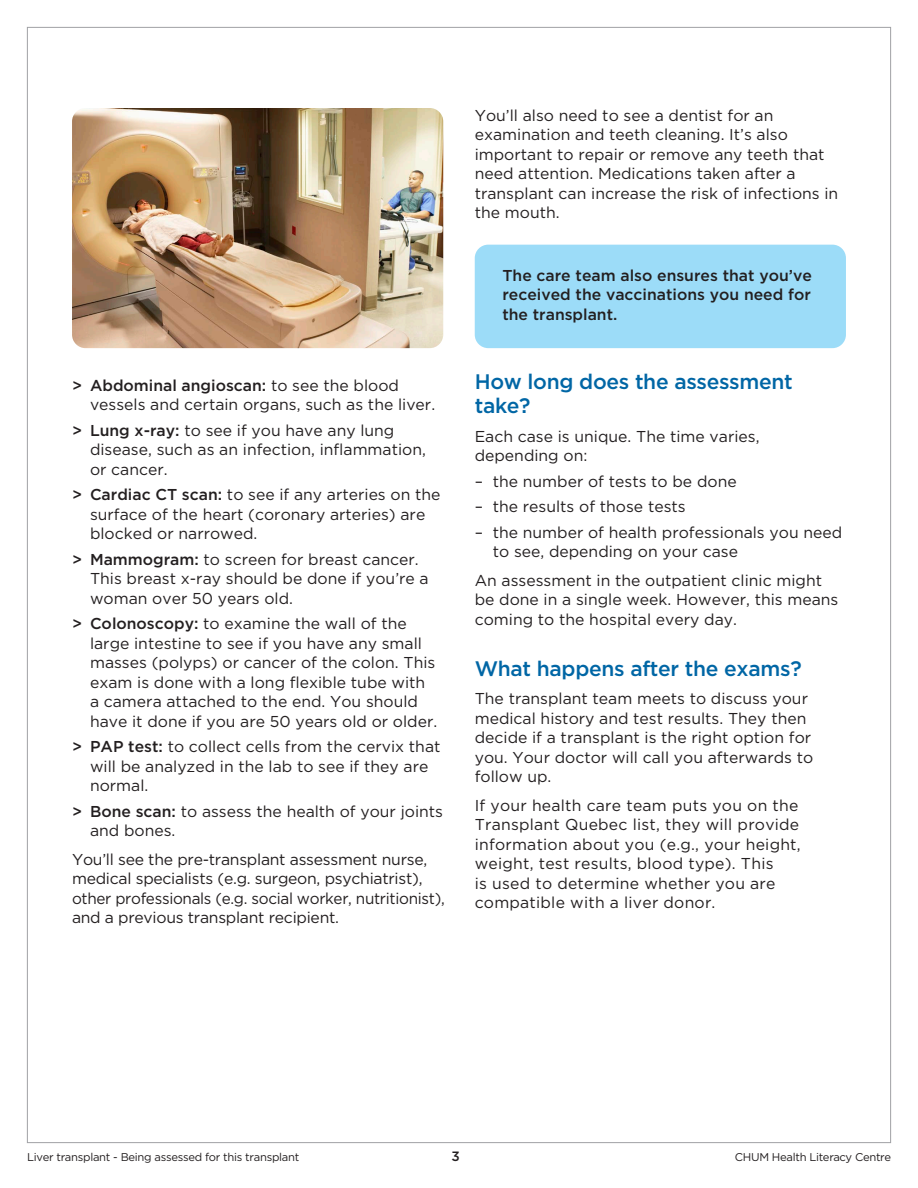
<style>
.page{position:relative;width:918px;height:1188px;background:#fff}
.page>*{position:absolute;margin:0;border:0;box-sizing:border-box;transform-origin:0 0}
.t1{font:500 21px/24px "Gotham";letter-spacing:-.015em;color:#0066a5}
.t2{font:15.75px/19.5px "Gotham";color:#231f20}
.t3{font:500 15.75px/19.5px "Gotham";color:#231f20;text-align:justify}
.t4{font:500 13.5px "Gotham";color:#231f20}
.t5{font:11.25px "Gotham";letter-spacing:-.025em;color:#231f20}
.s1{font-weight:500}
</style>
<div class="page">
<div style="left:475px;top:245px;width:371px;height:103px;background:#9cdcf8;border-radius:14px"></div>
<img style="left:72px;top:108px;width:371px;height:240px">
<p class="t2" style="left:475px;top:105px;width:365px">You’ll also need to see a dentist for an examination and teeth cleaning. It’s also important to repair or remove any teeth that need attention. Medications taken after a transplant can increase the risk of infections in the mouth.</p>
<p class="t2" style="left:90px;top:375px;width:347px;text-indent:-18px"><span class="s1">&gt; Abdominal angioscan:</span> to see the blood vessels and certain organs, such as the liver.</p>
<p class="t2" style="left:90px;top:420px;width:337px;text-indent:-18px"><span class="s1">&gt; Lung x-ray:</span> to see if you have any lung disease, such as an infection, inflammation, or cancer.</p>
<p class="t2" style="left:90px;top:485px;width:352px;text-indent:-18px"><span class="s1">&gt; Cardiac CT scan:</span> to see if any arteries on the surface of the heart (coronary arteries) are blocked or narrowed.</p>
<p class="t2" style="left:90px;top:549px;width:340px;text-indent:-18px"><span class="s1">&gt; Mammogram:</span> to screen for breast cancer.<br>This breast x-ray should be done if you’re a woman over 50 years old.</p>
<p class="t2" style="left:90px;top:614px;width:349px;text-indent:-18px"><span class="s1">&gt; Colonoscopy:</span> to examine the wall of the large intestine to see if you have any small masses (polyps) or cancer of the colon. This exam is done with a long flexible tube with a camera attached to the end. You should have it done if you are 50 years old or older.</p>
<p class="t2" style="left:90px;top:737px;width:352px;text-indent:-18px"><span class="s1">&gt; PAP test:</span> to collect cells from the cervix that will be analyzed in the lab to see if they are normal.</p>
<p class="t2" style="left:90px;top:801px;width:355px;text-indent:-18px"><span class="s1">&gt; Bone scan:</span> to assess the health of your joints and bones.</p>
<p class="t2" style="left:72px;top:849px;width:374px">You’ll see the pre-transplant assessment nurse, medical specialists (e.g. surgeon, psychiatrist), other professionals (e.g. social worker, nutritionist), and a previous transplant recipient.</p>
<p class="t3" style="left:502px;top:265px;width:311px">The care team also ensures that you’ve received the vaccinations you need for the transplant.</p>
<h1 class="t1" style="left:475px;top:369px;width:320px">How long does the assessment take?</h1>
<p class="t2" style="left:475px;top:426px;width:286px">Each case is unique. The time varies, depending on:</p>
<p class="t2" style="left:475px;top:471px;width:263px">– the number of tests to be done</p>
<p class="t2" style="left:475px;top:496px;width:212px">– the results of those tests</p>
<p class="t2" style="left:493px;top:522px;width:351px;text-indent:-18px">– the number of health professionals you need to see, depending on your case</p>
<p class="t2" style="left:475px;top:570px;width:365px">An assessment in the outpatient clinic might be done in a single week. However, this means coming to the hospital every day.</p>
<h1 class="t1" style="left:475px;top:656px;width:328px">What happens after the exams?</h1>
<p class="t2" style="left:475px;top:688px;width:340px">The transplant team meets to discuss your medical history and test results. They then decide if a transplant is the right option for you. Your doctor will call you afterwards to follow up.</p>
<p class="t2" style="left:475px;top:795px;width:328px">If your health care team puts you on the Transplant Quebec list, they will provide information about you (e.g., your height, weight, test results, blood type). This<br>is used to determine whether you are compatible with a liver donor.</p>
<p class="t5" style="left:27px;top:1150px;width:274px">Liver transplant - Being assessed for this transplant</p>
<p class="t4" style="left:451px;top:1147px;width:10px">3</p>
<p class="t5" style="left:735px;top:1150px;width:158px">CHUM Health Literacy Centre</p>
</div>
